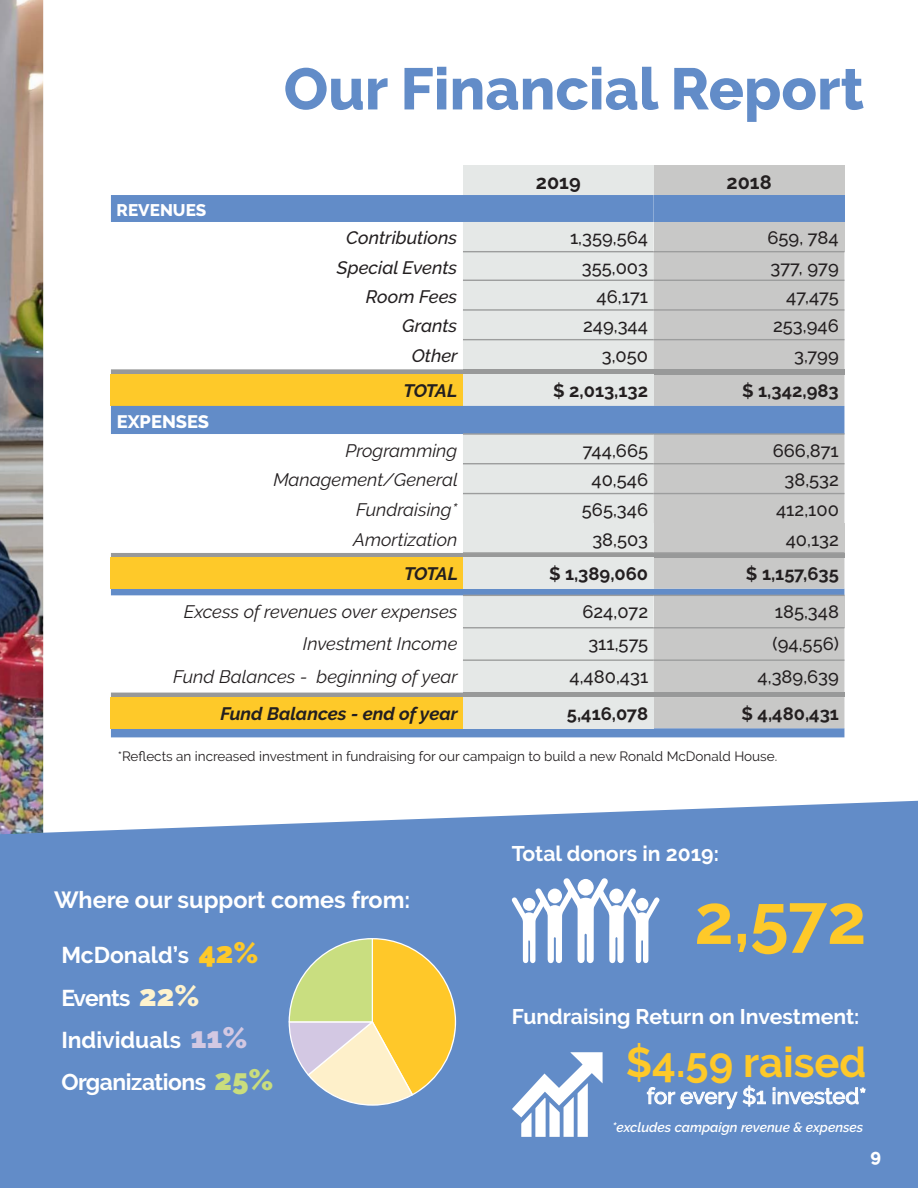
<style>
.page{position:relative;width:918px;height:1188px;background:#fff}
.page>*{position:absolute;margin:0;border:0;box-sizing:border-box;transform-origin:0 0}
.t1{font:700 69.9px "Raleway";color:#fec929}
.t2{font:800 58.5px "Raleway";color:#628cc8}
.t3{font:700 41.7px "Raleway";color:#fec929}
.t4{font:700 23.4px "Raleway";color:#fff}
.t5{font:700 22.8px "Raleway";letter-spacing:-.015em;color:#fff}
.t6{font:500 22.05px "Raleway";color:#fff}
.t7{font:700 21.15px "Raleway";color:#fff}
.t8{font:700 19.5px "Raleway";color:#231f20}
.t9{font:500 18px "Raleway";color:#231f20}
.t10{font:italic 18px "Raleway";color:#231f20}
.t11{font:700 18px "Raleway";color:#231f20}
.t12{font:italic 500 18px "Raleway";color:#231f20}
.t13{font:italic 700 18px "Raleway";color:#231f20}
.t14{font:800 18px "Raleway";color:#fff}
.t15{font:800 16.8px "Raleway";color:#fff}
.t16{font:13.5px "Raleway";color:#231f20}
.t17{font:italic 600 13.5px "Raleway";color:#fff}
.s1{font-weight:900;font-size:29.4px;color:#fec929}
.s2{font-weight:900;font-size:29.4px;color:#fef3ce}
.s3{font-weight:900;font-size:29.4px;color:#d3c8e2}
.s4{font-weight:900;font-size:29.4px;color:#c9dd7d}
</style>
<div class="page">
<img style="left:0;top:0;width:43px;height:801px">
<div style="left:0;top:801px;width:918px;height:387px;background:#628cc8"></div>
<div style="left:463px;top:166px;width:191px;height:29px;background:#e5e8e7"></div>
<div style="left:654px;top:166px;width:190px;height:29px;background:#c8c8c7"></div>
<svg style="left:111px;top:195px;width:733px;height:211px"></svg>
<svg style="left:111px;top:369px;width:352px;height:6px;background:#afa78c"></svg>
<div style="left:463px;top:369px;width:191px;height:6px;background:#989999"></div>
<div style="left:654px;top:369px;width:190px;height:6px;background:#989999"></div>
<div style="left:111px;top:375px;width:352px;height:31px;background:#fec929"></div>
<div style="left:463px;top:375px;width:191px;height:31px;background:#e5e8e7"></div>
<svg style="left:111px;top:406px;width:733px;height:331px"></svg>
<svg style="left:463px;top:435px;width:381px;height:154px;background:#d3d4d3"></svg>
<div style="left:463px;top:523px;width:191px;height:30px;background:#e5e8e7"></div>
<div style="left:654px;top:523px;width:190px;height:30px;background:#c8c8c7"></div>
<hr style="left:463px;top:553px;width:191px;height:4px;background:#989999">
<hr style="left:654px;top:553px;width:190px;height:4px;background:#989999">
<div style="left:111px;top:557px;width:352px;height:32px;background:#fec929"></div>
<div style="left:463px;top:557px;width:191px;height:32px;background:#e5e8e7"></div>
<svg style="left:111px;top:595px;width:733px;height:133px"></svg>
<hr style="left:463px;top:693px;width:191px;height:4px;background:#989999">
<hr style="left:654px;top:693px;width:190px;height:4px;background:#989999">
<div style="left:111px;top:697px;width:352px;height:31px;background:#fec929"></div>
<div style="left:463px;top:697px;width:191px;height:31px;background:#e5e8e7"></div>
<hr style="left:463px;top:339px;width:191px;height:1px;background:#9c9d9d">
<hr style="left:654px;top:339px;width:190px;height:1px;background:#9c9d9d">
<hr style="left:463px;top:309px;width:191px;height:2px;background:#9c9d9d">
<hr style="left:654px;top:309px;width:190px;height:2px;background:#9c9d9d">
<hr style="left:463px;top:251px;width:191px;height:1px;background:#9c9d9d">
<hr style="left:654px;top:251px;width:190px;height:1px;background:#9c9d9d">
<hr style="left:463px;top:280px;width:191px;height:1px;background:#9c9d9d">
<hr style="left:654px;top:280px;width:190px;height:1px;background:#9c9d9d">
<hr style="left:463px;top:433px;width:191px;height:2px;background:#9c9d9d">
<hr style="left:654px;top:433px;width:190px;height:2px;background:#9c9d9d">
<hr style="left:463px;top:463px;width:191px;height:1px;background:#9c9d9d">
<hr style="left:463px;top:493px;width:191px;height:1px;background:#9c9d9d">
<hr style="left:654px;top:463px;width:190px;height:1px;background:#9c9d9d">
<hr style="left:654px;top:493px;width:190px;height:1px;background:#9c9d9d">
<hr style="left:463px;top:552px;width:191px;height:2px;background:#9c9d9d">
<hr style="left:654px;top:552px;width:190px;height:2px;background:#9c9d9d">
<hr style="left:463px;top:595px;width:191px;height:1px;background:#9c9d9d">
<hr style="left:463px;top:627px;width:191px;height:1px;background:#9c9d9d">
<hr style="left:463px;top:659px;width:191px;height:2px;background:#9c9d9d">
<hr style="left:654px;top:595px;width:190px;height:1px;background:#9c9d9d">
<hr style="left:654px;top:627px;width:190px;height:1px;background:#9c9d9d">
<hr style="left:654px;top:659px;width:190px;height:2px;background:#9c9d9d">
<svg style="left:647px;top:1085px;width:119px;height:24px;background:#83a4d3"></svg>
<svg style="left:773px;top:1087px;width:93px;height:18px;background:#92afd8"></svg>
<svg style="left:512px;top:1052px;width:91px;height:85px"></svg>
<svg style="left:512px;top:878px;width:147px;height:86px"></svg>
<div style="left:578px;top:879px;width:16px;height:17px;background:#fff;border-radius:50%"></div>
<div style="left:548px;top:889px;width:14px;height:14px;background:#fff;border-radius:50%"></div>
<div style="left:609px;top:889px;width:15px;height:14px;background:#fff;border-radius:50%"></div>
<div style="left:523px;top:898px;width:12px;height:13px;background:#fff;border-radius:50%"></div>
<div style="left:636px;top:898px;width:12px;height:13px;background:#fff;border-radius:50%"></div>
<svg style="left:289px;top:938px;width:167px;height:176px;background:#cac48f"></svg>
<p class="t2" style="left:284px;top:56px;width:582px">Our Financial Report</p>
<p class="t15" style="left:117px;top:201px;width:91px">REVENUES</p>
<p class="t14" style="left:117px;top:412px;width:94px">EXPENSES</p>
<p class="t8" style="left:536px;top:171px;width:46px">2019</p>
<p class="t8" style="left:727px;top:171px;width:47px">2018</p>
<p class="t12" style="left:346px;top:228px;width:113px">Contributions</p>
<p class="t9" style="left:570px;top:228px;width:80px">1,359,564</p>
<p class="t9" style="left:767px;top:228px;width:73px">659, 784</p>
<p class="t12" style="left:337px;top:257px;width:122px">Special Events</p>
<p class="t9" style="left:582px;top:257px;width:68px">355,003</p>
<p class="t9" style="left:771px;top:257px;width:70px">377, 979</p>
<p class="t12" style="left:366px;top:286px;width:93px">Room Fees</p>
<p class="t9" style="left:597px;top:286px;width:53px">46,171</p>
<p class="t9" style="left:786px;top:286px;width:54px">47,475</p>
<p class="t12" style="left:402px;top:316px;width:57px">Grants</p>
<p class="t9" style="left:583px;top:316px;width:66px">249,344</p>
<p class="t9" style="left:773px;top:316px;width:67px">253,946</p>
<p class="t12" style="left:412px;top:345px;width:48px">Other</p>
<p class="t9" style="left:602px;top:345px;width:48px">3,050</p>
<p class="t9" style="left:794px;top:345px;width:46px">3,799</p>
<p class="t13" style="left:403px;top:381px;width:55px">TOTAL</p>
<p class="t11" style="left:553px;top:381px;width:96px">$ 2,013,132</p>
<p class="t11" style="left:742px;top:381px;width:98px">$ 1,342,983</p>
<p class="t10" style="left:345px;top:440px;width:114px">Programming</p>
<p class="t9" style="left:583px;top:440px;width:67px">744,665</p>
<p class="t9" style="left:773px;top:440px;width:68px">666,871</p>
<p class="t10" style="left:273px;top:469px;width:186px">Management/General</p>
<p class="t9" style="left:592px;top:469px;width:58px">40,546</p>
<p class="t9" style="left:785px;top:469px;width:56px">38,532</p>
<p class="t10" style="left:356px;top:499px;width:103px">Fundraising*</p>
<p class="t9" style="left:582px;top:499px;width:68px">565,346</p>
<p class="t9" style="left:776px;top:499px;width:64px">412,100</p>
<p class="t10" style="left:353px;top:529px;width:106px">Amortization</p>
<p class="t9" style="left:592px;top:529px;width:57px">38,503</p>
<p class="t9" style="left:786px;top:529px;width:55px">40,132</p>
<p class="t13" style="left:404px;top:563px;width:55px">TOTAL</p>
<p class="t11" style="left:549px;top:563px;width:101px">$ 1,389,060</p>
<p class="t11" style="left:746px;top:563px;width:94px">$ 1,157,635</p>
<p class="t10" style="left:184px;top:601px;width:275px">Excess of revenues over expenses</p>
<p class="t9" style="left:582px;top:601px;width:67px">624,072</p>
<p class="t9" style="left:775px;top:601px;width:66px">185,348</p>
<p class="t10" style="left:303px;top:633px;width:156px">Investment Income</p>
<p class="t9" style="left:588px;top:634px;width:61px">311,575</p>
<p class="t9" style="left:773px;top:634px;width:68px">(94,556)</p>
<p class="t10" style="left:173px;top:666px;width:286px">Fund Balances - beginning of year</p>
<p class="t9" style="left:570px;top:666px;width:80px">4,480,431</p>
<p class="t9" style="left:758px;top:666px;width:83px">4,389,639</p>
<p class="t13" style="left:220px;top:703px;width:239px">Fund Balances - end of year</p>
<p class="t11" style="left:567px;top:703px;width:83px">5,416,078</p>
<p class="t11" style="left:742px;top:703px;width:99px">$ 4,480,431</p>
<p class="t16" style="left:118px;top:748px;width:661px">*Reflects an increased investment in fundraising for our campaign to build a new Ronald McDonald House.</p>
<p class="t4" style="left:54px;top:886px;width:358px">Where our support comes from:</p>
<p class="t5" style="left:61px;top:942px;width:199px">McDonald’s <span class="s1">42%</span></p>
<p class="t5" style="left:61px;top:985px;width:139px">Events <span class="s2">22%</span></p>
<p class="t5" style="left:61px;top:1027px;width:188px">Individuals <span class="s3">11%</span></p>
<p class="t5" style="left:61px;top:1069px;width:214px">Organizations <span class="s4">25%</span></p>
<p class="t7" style="left:512px;top:841px;width:208px">Total donors in 2019:</p>
<p class="t1" style="left:694px;top:879px;width:174px">2,572</p>
<p class="t7" style="left:512px;top:1005px;width:349px">Fundraising Return on Investment:</p>
<p class="t3" style="left:626px;top:1039px;width:242px">$4.59 raised</p>
<p class="t6" style="left:647px;top:1083px;width:221px">for every $1 invested*</p>
<p class="t17" style="left:612px;top:1119px;width:253px">*excludes campaign revenue &amp; expenses</p>
<p class="t14" style="left:870px;top:1145px;width:12px">9</p>
</div>
